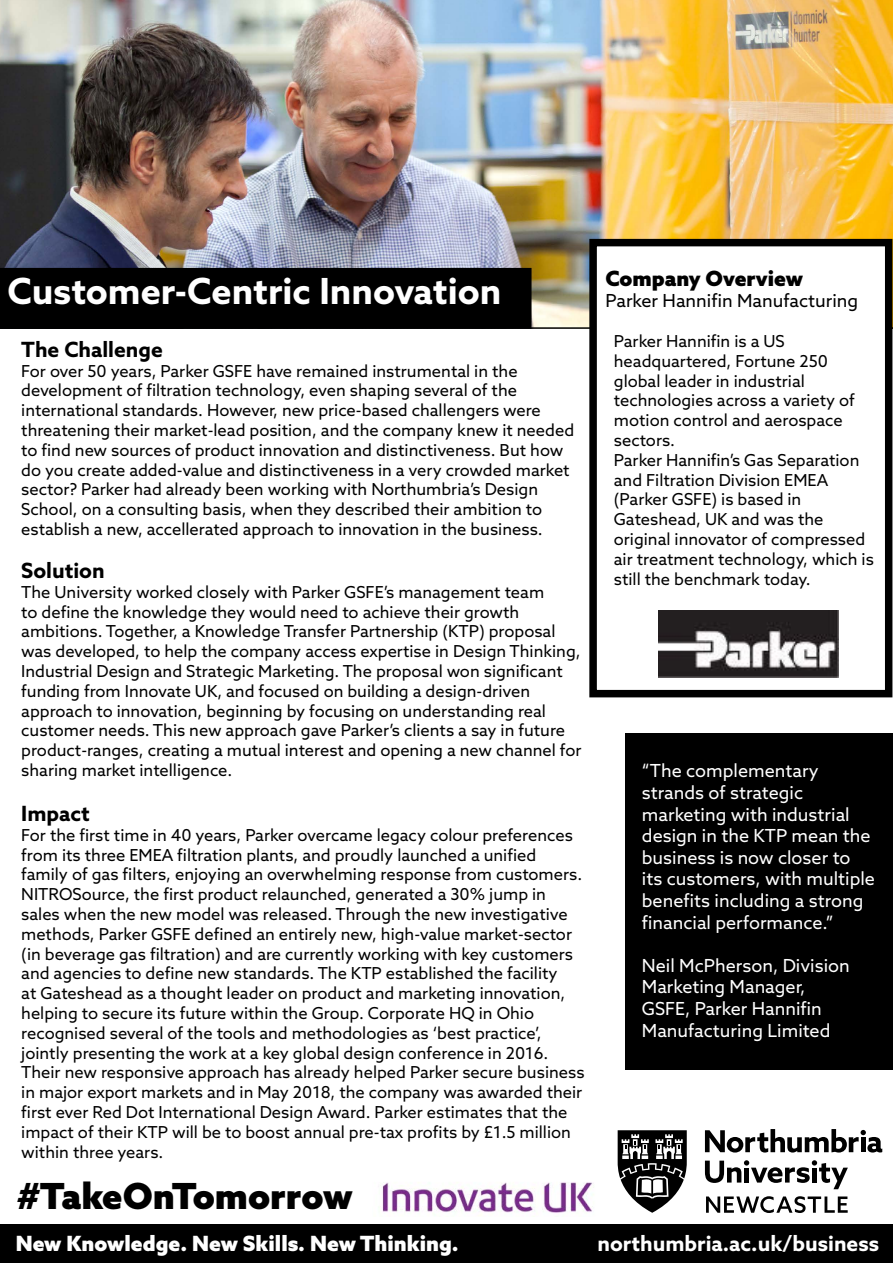
<style>
.page{position:relative;width:893px;height:1263px;background:#fff}
.page>*{position:absolute;margin:0;border:0;box-sizing:border-box;transform-origin:0 0}
.t1{font:700 36px "Azo Sans";color:#fff}
.t2{font:900 36px "Azo Sans";color:#000}
.t3{font:900 21px "Azo Sans";color:#fff}
.t4{font:700 21px "Azo Sans";color:#000}
.t5{font:700 21px "Azo Sans";color:#fff}
.t6{font:900 21px "Azo Sans";color:#000}
.t7{font:18px/21.6px "Azo Sans";color:#fff}
.t8{font:18px "Azo Sans";color:#000}
.t9{font:16.5px/19.8px "Azo Sans";color:#000}
</style>
<div class="page">
<img style="left:0;top:0;width:893px;height:329px">
<div style="left:593px;top:243px;width:296px;height:451px;background:#fff"></div>
<div style="left:589px;top:239px;width:303px;height:458px;border:8px solid #000"></div>
<div style="left:4px;top:272px;width:524px;height:53px;background:#000"></div>
<div style="left:0;top:268px;width:531px;height:61px;border:8px solid #000"></div>
<div style="left:0;top:1225px;width:893px;height:38px;background:#000"></div>
<svg style="left:705px;top:1129px;width:177px;height:23px"></svg>
<svg style="left:705px;top:1160px;width:143px;height:29px"></svg>
<svg style="left:706px;top:1196px;width:142px;height:17px"></svg>
<svg style="left:618px;top:1130px;width:69px;height:83px"></svg>
<div style="left:625px;top:732px;width:267px;height:337px;background:#000"></div>
<img style="left:659px;top:610px;width:180px;height:68px">
<img style="left:379px;top:1182px;width:215px;height:34px">
<h1 class="t1" style="left:8px;top:267px;width:495px">Customer-Centric Innovation</h1>
<p class="t4" style="left:21px;top:335px;width:143px">The Challenge</p>
<p class="t9" style="left:21px;top:361px;width:554px">For over 50 years, Parker GSFE have remained instrumental in the development of filtration technology, even shaping several of the international standards. However, new price-based challengers were threatening their market-lead position, and the company knew it needed to find new sources of product innovation and distinctiveness. But how do you create added-value and distinctiveness in a very crowded market sector? Parker had already been working with Northumbria’s Design School, on a consulting basis, when they described their ambition to establish a new, accellerated approach to innovation in the business.</p>
<p class="t4" style="left:21px;top:556px;width:85px">Solution</p>
<p class="t9" style="left:21px;top:582px;width:562px">The University worked closely with Parker GSFE’s management team<br>to define the knowledge they would need to achieve their growth ambitions. Together, a Knowledge Transfer Partnership (KTP) proposal was developed, to help the company access expertise in Design Thinking, Industrial Design and Strategic Marketing. The proposal won significant funding from Innovate UK, and focused on building a design-driven approach to innovation, beginning by focusing on understanding real customer needs. This new approach gave Parker’s clients a say in future product-ranges, creating a mutual interest and opening a new channel for sharing market intelligence.</p>
<p class="t4" style="left:21px;top:799px;width:70px">Impact</p>
<p class="t9" style="left:21px;top:825px;width:565px">For the first time in 40 years, Parker overcame legacy colour preferences from its three EMEA filtration plants, and proudly launched a unified family of gas filters, enjoying an overwhelming response from customers.<br>NITROSource, the first product relaunched, generated a 30% jump in sales when the new model was released. Through the new investigative methods, Parker GSFE defined an entirely new, high-value market-sector (in beverage gas filtration) and are currently working with key customers and agencies to define new standards. The KTP established the facility<br>at Gateshead as a thought leader on product and marketing innovation, helping to secure its future within the Group. Corporate HQ in Ohio recognised several of the tools and methodologies as ‘best practice’, jointly presenting the work at a key global design conference in 2016.<br>Their new responsive approach has already helped Parker secure business in major export markets and in May 2018, the company was awarded their first ever Red Dot International Design Award. Parker estimates that the impact of their KTP will be to boost annual pre-tax profits by £1.5 million within three years.</p>
<h1 class="t2" style="left:17px;top:1171px;width:337px">#TakeOnTomorrow</h1>
<p class="t3" style="left:16px;top:1230px;width:444px">New Knowledge. New Skills. New Thinking.</p>
<p class="t6" style="left:605px;top:264px;width:199px">Company Overview</p>
<p class="t8" style="left:606px;top:289px;width:254px">Parker Hannifin Manufacturing</p>
<p class="t9" style="left:614px;top:331px;width:262px">Parker Hannifin is a US headquartered, Fortune 250 global leader in industrial technologies across a variety of motion control and aerospace sectors.<br>Parker Hannifin’s Gas Separation and Filtration Division EMEA (Parker GSFE) is based in<br>Gateshead, UK and was the original innovator of compressed air treatment technology, which is still the benchmark today.</p>
<p class="t7" style="left:642px;top:760px;width:235px">“The complementary strands of strategic marketing with industrial design in the KTP mean the business is now closer to its customers, with multiple benefits including a strong financial performance.”</p>
<p class="t7" style="left:642px;top:954px;width:209px">Neil McPherson, Division<br>Marketing Manager,<br>GSFE, Parker Hannifin<br>Manufacturing Limited</p>
<p class="t5" style="left:597px;top:1230px;width:283px">northumbria.ac.uk/business</p>
</div>
